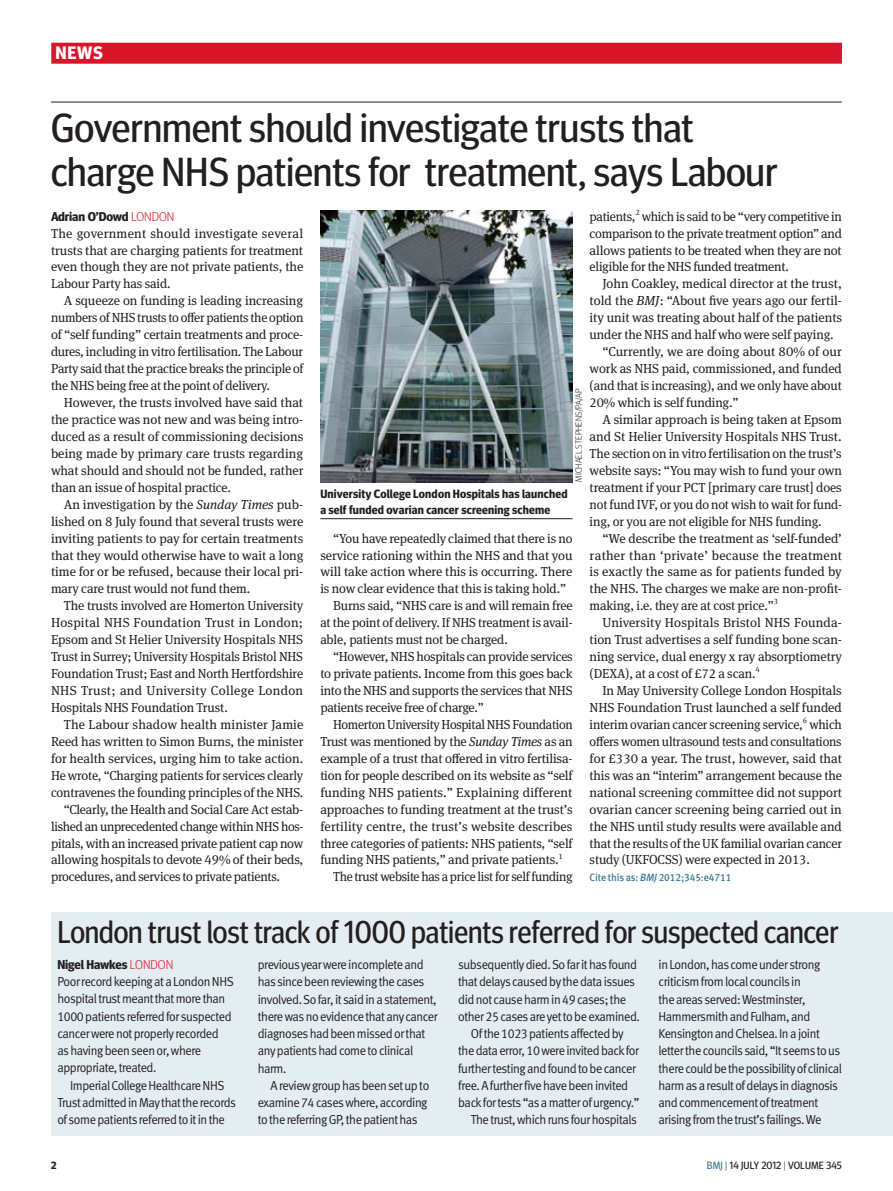
<style>
.page{position:relative;width:893px;height:1191px;background:#fff}
.page>*{position:absolute;margin:0;border:0;box-sizing:border-box;transform-origin:0 0}
.news_head_27{font:40.5px/44.2px "Meta Headline OT";color:#231f20}
.news_head_21{font:31.5px "Meta Headline OT";color:#231f20;scale:.95 1}
.Section-Strap_Red_Le{font:700 18px "Meta Headline OT";color:#fff}
.body_indent{font:13.05px/17px "Meta Serif Pro";letter-spacing:-.01em;color:#231f20;text-align:justify}
.news_box_text_indent{font:13.05px/17.2px "Meta Normal LF";letter-spacing:-.035em;color:#231f20;scale:.95 1}
.body_indent-2{font:13.05px/17px "Meta Serif Pro";letter-spacing:-.01em;color:#231f20;text-align:justify;scale:.96 1}
.news_box_text{font:13.05px/17.2px "Meta Normal LF";letter-spacing:-.035em;color:#231f20;scale:.95 1}
.body{font:13.05px/17px "Meta Serif Pro";letter-spacing:-.005em;color:#231f20;text-align:justify}
.news_byline_author{font:700 12.75px "Meta Headline OT";letter-spacing:-.01em;color:#231f20}
.t1{font:700 12px/15.8px "Meta Headline OT";letter-spacing:.015em;color:#231f20}
.citation{font:500 10.5px "Meta Pro";letter-spacing:-.01em;color:#3c7b93;scale:.95 1}
.t2{font:10.5px "Meta Headline OT";letter-spacing:.01em;color:#231f20}
.t3{font:700 10.5px "Meta Headline OT";color:#231f20}
.credit{font:300 9px "Meta Headline OT";letter-spacing:.015em;color:#231f20}
.body_indent-3{font:7.8px "Meta Serif Pro";color:#231f20}
.body_indent-4{font:7.8px "Meta Serif Pro";color:#231f20;scale:.96 1}
.s1{font-weight:300;color:#d71729}
.s2{font-style:italic}
.s3{color:#3c7b93}
.s4{font-weight:300}
</style>
<div class="page">
<div style="left:51px;top:43px;width:791px;height:21px;background:#d71729"></div>
<hr style="left:51px;top:102px;width:791px;height:1px;background:#231f20">
<div style="left:51px;top:912px;width:842px;height:223px;background:#e4edf2"></div>
<img style="left:320px;top:210px;width:253px;height:273px">
<hr style="left:320px;top:518px;width:253px;height:1px;background:#231f20">
<p class="Section-Strap_Red_Le" style="left:56px;top:42px;width:48px">NEWS</p>
<p class="news_head_27" style="left:51px;top:105px;width:728px">Government should investigate trusts that charge NHS patients for treatment, says Labour</p>
<p class="news_byline_author" style="left:51px;top:208px;width:125px">Adrian O’Dowd <span class="s1">LONDON</span></p>
<p class="body" style="left:51px;top:224px;width:254px">The government should investigate several trusts that are charging patients for treatment even though they are not private patients, the Labour Party has said.</p>
<p class="body_indent" style="left:51px;top:292px;width:254px;text-indent:13px">A squeeze on funding is leading increasing numbers of NHS trusts to offer patients the option of “self funding” certain treatments and proce&shy;dures, including in vitro fertilisation. The Labour Party said that the practice breaks the principle of the NHS being free at the point of delivery.</p>
<p class="body_indent" style="left:51px;top:393px;width:254px;text-indent:13px">However, the trusts involved have said that the practice was not new and was being intro&shy;duced as a result of commissioning decisions being made by primary care trusts regarding what should and should not be funded, rather than an issue of hospital practice.</p>
<p class="body_indent" style="left:51px;top:495px;width:254px;text-indent:13px">An investigation by the <span class="s2">Sunday Times</span> pub&shy;lished on 8 July found that several trusts were inviting patients to pay for certain treatments that they would otherwise have to wait a long time for or be refused, because their local pri&shy;mary care trust would not fund them.</p>
<p class="body_indent" style="left:51px;top:596px;width:254px;text-indent:13px">The trusts involved are Homerton University Hospital NHS Foundation Trust in London; Epsom and St Helier University Hospitals NHS Trust in Surrey; University Hospitals Bristol NHS Foundation Trust; East and North Hertfordshire NHS Trust; and University College London Hospitals NHS Foundation Trust.</p>
<p class="body_indent" style="left:51px;top:715px;width:254px;text-indent:13px">The Labour shadow health minister Jamie Reed has written to Simon Burns, the minister for health services, urging him to take action.<br>He wrote, “Charging patients for services clearly contravenes the founding principles of the NHS.</p>
<p class="body_indent" style="left:51px;top:800px;width:254px;text-indent:13px">“Clearly, the Health and Social Care Act estab&shy;lished an unprecedented change within NHS hos&shy;pitals, with an increased private patient cap now allowing hospitals to devote 49% of their beds, procedures, and services to private patients.</p>
<p class="body_indent" style="left:590px;top:207px;width:47px">patients,</p>
<p class="body_indent-3" style="left:635px;top:206px;width:6px">2</p>
<p class="body_indent" style="left:590px;top:207px;width:254px;text-indent:52px">which is said to be “very competitive in comparison to the private treatment option” and allows patients to be treated when they are not eligible for the NHS funded treatment.</p>
<p class="body_indent" style="left:590px;top:275px;width:254px;text-indent:13px">John Coakley, medical director at the trust, told the <span class="s2">BMJ</span>: “About five years ago our fertil&shy;ity unit was treating about half of the patients under the NHS and half who were self paying.</p>
<p class="body_indent" style="left:590px;top:342px;width:254px;text-indent:13px">“Currently, we are doing about 80% of our work as NHS paid, commissioned, and funded (and that is increasing), and we only have about 20% which is self funding.”</p>
<p class="body_indent" style="left:590px;top:410px;width:254px;text-indent:13px">A similar approach is being taken at Epsom and St Helier University Hospitals NHS Trust.<br>The section on in vitro fertilisation on the trust’s website says: “You may wish to fund your own treatment if your PCT [primary care trust] does not fund IVF, or you do not wish to wait for fund&shy;ing, or you are not eligible for NHS funding.</p>
<p class="body_indent" style="left:590px;top:529px;width:254px;text-indent:13px">“We describe the treatment as ‘self-funded’ rather than ‘private’ because the treatment is exactly the same as for patients funded by the NHS. The charges we make are non-profit&shy;making, i.e. they are at cost price.”</p>
<p class="credit" style="left:573px;top:482px;width:95px;rotate:-90deg">MICHAEL STEPHENS/PA/AP</p>
<p class="t1" style="left:320px;top:486px;width:249px">University College London Hospitals has launched a self funded ovarian cancer screening scheme</p>
<p class="body_indent" style="left:320px;top:529px;width:254px;text-indent:13px">“You have repeatedly claimed that there is no service rationing within the NHS and that you will take action where this is occurring. There is now clear evidence that this is taking hold.”</p>
<p class="body_indent" style="left:320px;top:596px;width:254px;text-indent:13px">Burns said, “NHS care is and will remain free at the point of delivery. If NHS treatment is avail&shy;able, patients must not be charged.</p>
<p class="body_indent" style="left:320px;top:647px;width:254px;text-indent:13px">“However, NHS hospitals can provide services to private patients. Income from this goes back into the NHS and supports the services that NHS patients receive free of charge.”</p>
<p class="body_indent-2" style="left:320px;top:715px;width:264px;text-indent:13px">Homerton University Hospital NHS Foundation Trust was mentioned by the <span class="s2">Sunday Times</span> as an example of a trust that offered in vitro fertilisa&shy;tion for people described on its website as “self funding NHS patients.” Explaining different approaches to funding treatment at the trust’s fertility centre, the trust’s website describes three categories of patients: NHS patients, “self funding NHS patients,” and private patients.</p>
<p class="body_indent-3" style="left:774px;top:596px;width:6px">3</p>
<p class="body_indent" style="left:590px;top:613px;width:254px;text-indent:13px">University Hospitals Bristol NHS Founda&shy;tion Trust advertises a self funding bone scan&shy;ning service, dual energy x ray absorptiometry (DEXA), at a cost of £72 a scan.</p>
<p class="body_indent-3" style="left:756px;top:664px;width:6px">4</p>
<p class="body_indent" style="left:590px;top:681px;width:254px;text-indent:13px">In May University College London Hospitals NHS Foundation Trust launched a self funded interim ovarian cancer screening service,</p>
<p class="body_indent-4" style="left:803px;top:714px;width:6px">6</p>
<p class="body_indent-2" style="left:590px;top:715px;width:264px;text-indent:220px">which offers women ultrasound tests and consultations for £330 a year. The trust, however, said that this was an “interim” arrangement because the national screening committee did not support ovarian cancer screening being carried out in the NHS until study results were available and that the results of the UK familial ovarian cancer study (UKFOCSS) were expected in 2013.</p>
<p class="citation" style="left:590px;top:869px;width:151px">Cite this as: <span class="s2">BMJ</span> 2012;345:e4711</p>
<p class="body_indent-3" style="left:558px;top:850px;width:6px">1</p>
<p class="body_indent-2" style="left:333px;top:867px;width:251px">The trust website has a price list for self funding</p>
<p class="news_head_21" style="left:57px;top:912px;width:824px">London trust lost track of 1000 patients referred for suspected cancer</p>
<p class="news_byline_author" style="left:57px;top:956px;width:117px">Nigel Hawkes <span class="s1">LONDON</span></p>
<p class="news_box_text" style="left:57px;top:973px;width:187px">Poor record keeping at a London NHS hospital trust meant that more than<br>1000 patients referred for suspected cancer were not properly recorded as having been seen or, where appropriate, treated.</p>
<p class="news_box_text_indent" style="left:57px;top:1076px;width:190px;text-indent:13px">Imperial College Healthcare NHS<br>Trust admitted in May that the records of some patients referred to it in the</p>
<p class="news_box_text_indent" style="left:258px;top:955px;width:191px">previous year were incomplete and has since been reviewing the cases involved. So far, it said in a statement, there was no evidence that any cancer diagnoses had been missed or that any patients had come to clinical harm.</p>
<p class="news_box_text_indent" style="left:258px;top:1076px;width:182px;text-indent:13px">A review group has been set up to examine 74 cases where, according to the referring GP, the patient has</p>
<p class="news_box_text_indent" style="left:458px;top:955px;width:193px">subsequently died. So far it has found that delays caused by the data issues did not cause harm in 49 cases; the other 25 cases are yet to be examined.</p>
<p class="news_box_text_indent" style="left:458px;top:1024px;width:192px;text-indent:13px">Of the 1023 patients affected by the data error, 10 were invited back for further testing and found to be cancer free. A further five have been invited back for tests “as a matter of urgency.”</p>
<p class="news_box_text_indent" style="left:471px;top:1111px;width:176px">The trust, which runs four hospitals</p>
<p class="news_box_text_indent" style="left:659px;top:955px;width:195px">in London, has come under strong criticism from local councils in<br>the areas served: Westminster, Hammersmith and Fulham, and Kensington and Chelsea. In a joint letter the councils said, “It seems to us there could be the possibility of clinical harm as a result of delays in diagnosis and commencement of treatment arising from the trust’s failings. We</p>
<p class="t3" style="left:51px;top:1159px;width:7px">2</p>
<p class="t2" style="left:707px;top:1159px;width:137px"><span class="s3">BMJ</span> <span class="s4">|</span> 14 JULY 2012 <span class="s4">|</span> VOLUME 345</p>
</div>
